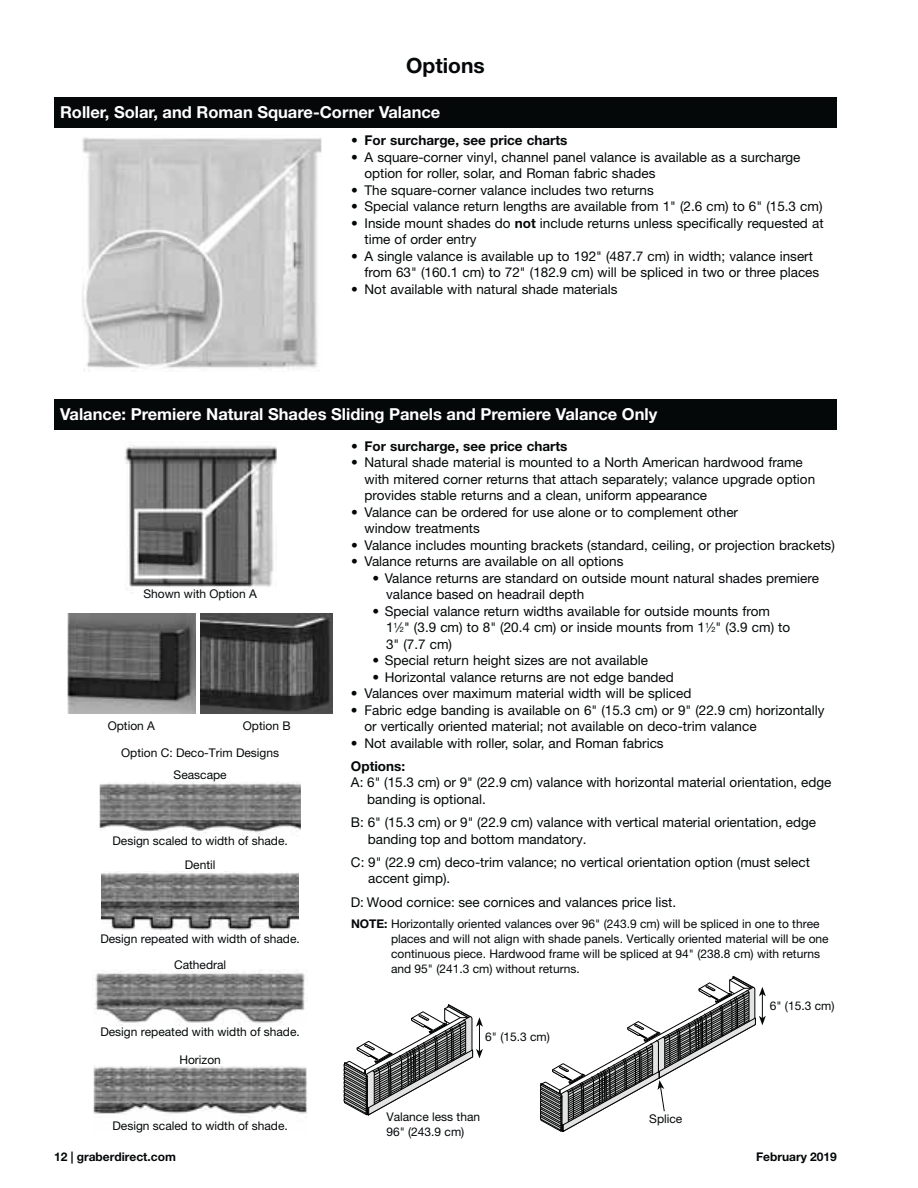
<style>
.page{position:relative;width:918px;height:1188px;background:#fff}
.page>*{position:absolute;margin:0;border:0;box-sizing:border-box;transform-origin:0 0}
.t1{font:700 21px "Helvetica Neue LT Std";color:#040809}
.t2{font:700 16.5px "Helvetica Neue LT Std";color:#fff}
.t3{font:13.5px/16.5px "Helvetica Neue LT Std";color:#040809}
.t4{font:700 13.5px "Helvetica Neue LT Std";color:#040809}
.t5{font:12px/15px "Helvetica Neue LT Std";color:#040809}
.t6{font:700 12px "Helvetica Neue LT Std";color:#040809}
.s1{font-weight:400}
.s2{font-weight:700}
.s3{font-size:7.35px}
</style>
<div class="page">
<svg style="left:344px;top:1004px;width:139px;height:112px"></svg>
<svg style="left:540px;top:976px;width:226px;height:156px"></svg>
<div style="left:54px;top:97px;width:783px;height:30px;background:#040809"></div>
<div style="left:54px;top:399px;width:783px;height:31px;background:#040809"></div>
<img style="left:82px;top:137px;width:240px;height:234px">
<img style="left:124px;top:445px;width:152px;height:147px">
<img style="left:68px;top:613px;width:127px;height:101px">
<img style="left:201px;top:613px;width:132px;height:101px">
<img style="left:101px;top:871px;width:198px;height:60px">
<img style="left:100px;top:782px;width:201px;height:54px">
<img style="left:93px;top:1066px;width:214px;height:48px">
<img style="left:94px;top:970px;width:211px;height:55px">
<h1 class="t1" style="left:406px;top:58px;width:80px">Options</h1>
<p class="t2" style="left:60px;top:106px;width:382px">Roller, Solar, and Roman Square-Corner Valance</p>
<p class="t4" style="left:351px;top:135px;width:218px"><span class="s1">•</span> For surcharge, see price charts</p>
<p class="t3" style="left:364px;top:150px;width:437px;text-indent:-14px">• A square-corner vinyl, channel panel valance is available as a surcharge option for roller, solar, and Roman fabric shades</p>
<p class="t3" style="left:351px;top:183px;width:304px">• The square-corner valance includes two returns</p>
<p class="t3" style="left:351px;top:199px;width:473px">• Special valance return lengths are available from 1" (2.6 cm) to 6" (15.3 cm)</p>
<p class="t3" style="left:364px;top:216px;width:461px;text-indent:-14px">• Inside mount shades do <span class="s2">not</span> include returns unless specifically requested at time of order entry</p>
<p class="t3" style="left:364px;top:249px;width:456px;text-indent:-14px">• A single valance is available up to 192" (487.7 cm) in width; valance insert from 63" (160.1 cm) to 72" (182.9 cm) will be spliced in two or three places</p>
<p class="t3" style="left:351px;top:282px;width:268px">• Not available with natural shade materials</p>
<p class="t2" style="left:60px;top:409px;width:599px">Valance: Premiere Natural Shades Sliding Panels and Premiere Valance Only</p>
<p class="t5" style="left:144px;top:588px;width:115px">Shown with Option A</p>
<p class="t5" style="left:108px;top:720px;width:49px">Option A</p>
<p class="t5" style="left:243px;top:720px;width:49px">Option B</p>
<p class="t5" style="left:121px;top:747px;width:159px">Option C: Deco-Trim Designs</p>
<p class="t5" style="left:174px;top:768px;width:55px">Seascape</p>
<p class="t5" style="left:113px;top:834px;width:177px">Design scaled to width of shade.</p>
<p class="t5" style="left:185px;top:858px;width:32px">Dentil</p>
<p class="t5" style="left:100px;top:933px;width:201px">Design repeated with width of shade.</p>
<p class="t5" style="left:174px;top:959px;width:54px">Cathedral</p>
<p class="t5" style="left:100px;top:1025px;width:201px">Design repeated with width of shade.</p>
<p class="t5" style="left:179px;top:1053px;width:43px">Horizon</p>
<p class="t5" style="left:113px;top:1119px;width:177px">Design scaled to width of shade.</p>
<p class="t6" style="left:54px;top:1152px;width:123px">12 | graberdirect.com</p>
<p class="t4" style="left:351px;top:441px;width:218px"><span class="s1">•</span> For surcharge, see price charts</p>
<p class="t3" style="left:364px;top:456px;width:452px;text-indent:-14px">• Natural shade material is mounted to a North American hardwood frame with mitered corner returns that attach separately; valance upgrade option provides stable returns and a clean, uniform appearance</p>
<p class="t3" style="left:364px;top:505px;width:375px;text-indent:-14px">• Valance can be ordered for use alone or to complement other window treatments</p>
<p class="t3" style="left:351px;top:538px;width:485px">• Valance includes mounting brackets (standard, ceiling, or projection brackets)</p>
<p class="t3" style="left:351px;top:555px;width:274px">• Valance returns are available on all options</p>
<p class="t3" style="left:386px;top:571px;width:434px;text-indent:-14px">• Valance returns are standard on outside mount natural shades premiere valance based on headrail depth</p>
<p class="t3" style="left:386px;top:604px;width:406px;text-indent:-13px">• Special valance return widths available for outside mounts from<br>1<sup>1</sup>⁄<span class="s3">2</span>" (3.9 cm) to 8" (20.4 cm) or inside mounts from 1<sup>1</sup>⁄<span class="s3">2</span>" (3.9 cm) to<br>3" (7.7 cm)</p>
<p class="t3" style="left:373px;top:654px;width:277px">• Special return height sizes are not available</p>
<p class="t3" style="left:373px;top:670px;width:303px">• Horizontal valance returns are not edge banded</p>
<p class="t3" style="left:351px;top:687px;width:342px">• Valances over maximum material width will be spliced</p>
<p class="t3" style="left:364px;top:703px;width:461px;text-indent:-14px">• Fabric edge banding is available on 6" (15.3 cm) or 9" (22.9 cm) horizontally or vertically oriented material; not available on deco-trim valance</p>
<p class="t3" style="left:351px;top:736px;width:314px">• Not available with roller, solar, and Roman fabrics</p>
<p class="t4" style="left:351px;top:761px;width:56px">Options:</p>
<p class="t3" style="left:367px;top:776px;width:466px;text-indent:-16px">A: 6" (15.3 cm) or 9" (22.9 cm) valance with horizontal material orientation, edge banding is optional.</p>
<p class="t3" style="left:368px;top:816px;width:450px;text-indent:-17px">B: 6" (15.3 cm) or 9" (22.9 cm) valance with vertical material orientation, edge banding top and bottom mandatory.</p>
<p class="t3" style="left:368px;top:855px;width:443px;text-indent:-17px">C: 9" (22.9 cm) deco-trim valance; no vertical orientation option (must select accent gimp).</p>
<p class="t3" style="left:351px;top:895px;width:327px">D: Wood cornice: see cornices and valances price list.</p>
<p class="t5" style="left:391px;top:918px;width:439px;text-indent:-40px"><span class="s2">NOTE:</span> Horizontally oriented valances over 96" (243.9 cm) will be spliced in one to three places and will not align with shade panels. Vertically oriented material will be one continuous piece. Hardwood frame will be spliced at 94" (238.8 cm) with returns and 95" (241.3 cm) without returns.</p>
<p class="t5" style="left:485px;top:1030px;width:66px">6" (15.3 cm)</p>
<p class="t5" style="left:386px;top:1111px;width:95px">Valance less than<br>96" (243.9 cm)</p>
<p class="t5" style="left:649px;top:1113px;width:35px">Splice</p>
<p class="t5" style="left:770px;top:1000px;width:66px">6" (15.3 cm)</p>
<p class="t6" style="left:756px;top:1152px;width:82px">February 2019</p>
</div>
